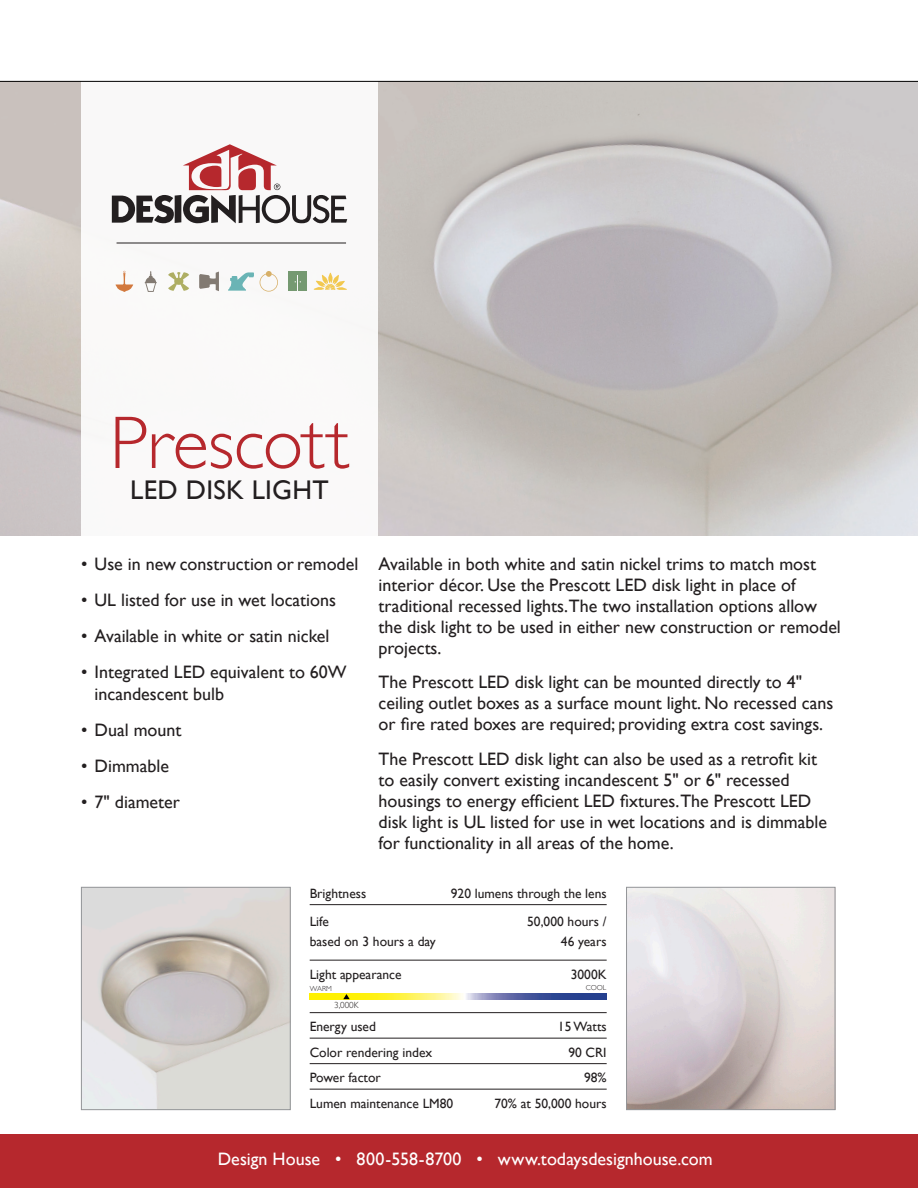
<style>
.page{position:relative;width:918px;height:1188px;background:#fff}
.page>*{position:absolute;margin:0;border:0;box-sizing:border-box;transform-origin:0 0}
.Header_Bottom_Text{font:300 75px "Gill Sans";letter-spacing:-.01em;color:#b6282d}
.t1{font:27px "Gill Sans";letter-spacing:.01em;color:#231f20}
.Paragraph_Style_3{font:18px/21px "Gill Sans";color:#231f20}
.t2{font:18px "Gill Sans";color:#fff}
.underlined_front_tab{font:13.5px "Gill Sans";color:#231f20}
.t3{font:300 9px "Gill Sans";color:#231f20}
.t4{font:300 7.35px "Gill Sans";color:#231f20}
</style>
<div class="page">
<img style="left:83px;top:889px;width:205px;height:219px">
<div style="left:81px;top:887px;width:209px;height:223px;border:1px solid #939598"></div>
<img style="left:628px;top:889px;width:205px;height:219px">
<div style="left:626px;top:887px;width:209px;height:223px;border:1px solid #939598"></div>
<svg style="left:310px;top:994px;width:296px;height:5px"></svg>
<svg style="left:343px;top:994px;width:7px;height:5px"></svg>
<div style="left:0;top:1134px;width:918px;height:54px;background:#b6282d"></div>
<svg style="left:112px;top:144px;width:235px;height:79px"></svg>
<hr style="left:117px;top:243px;width:229px;height:1px;background:#231f20">
<hr style="left:310px;top:904px;width:297px;height:1px;background:#231f20">
<hr style="left:310px;top:960px;width:297px;height:1px;background:#231f20">
<hr style="left:310px;top:1012px;width:297px;height:1px;background:#231f20">
<hr style="left:310px;top:1038px;width:297px;height:1px;background:#231f20">
<hr style="left:310px;top:1063px;width:297px;height:1px;background:#231f20">
<hr style="left:310px;top:1089px;width:297px;height:1px;background:#231f20">
<svg style="left:260px;top:271px;width:18px;height:21px"></svg>
<svg style="left:228px;top:272px;width:26px;height:19px"></svg>
<svg style="left:199px;top:272px;width:20px;height:19px"></svg>
<svg style="left:168px;top:272px;width:21px;height:19px"></svg>
<svg style="left:116px;top:271px;width:17px;height:21px"></svg>
<svg style="left:314px;top:273px;width:33px;height:17px"></svg>
<svg style="left:145px;top:271px;width:12px;height:21px"></svg>
<div style="left:289px;top:276px;width:8px;height:15px;background:#759971"></div>
<div style="left:298px;top:276px;width:9px;height:15px;background:#759971"></div>
<hr style="left:289px;top:271px;width:18px;height:4px;background:#759971">
<hr style="left:0;top:81px;width:918px;height:1px;background:#000">
<p class="Header_Bottom_Text" style="left:110px;top:384px;width:241px">Prescott</p>
<p class="t1" style="left:130px;top:474px;width:200px">LED DISK LIGHT</p>
<p class="Paragraph_Style_3" style="left:81px;top:553px;width:279px">• Use in new construction or remodel</p>
<p class="Paragraph_Style_3" style="left:81px;top:589px;width:257px">• UL listed for use in wet locations</p>
<p class="Paragraph_Style_3" style="left:81px;top:625px;width:250px">• Available in white or satin nickel</p>
<p class="Paragraph_Style_3" style="left:95px;top:660px;width:254px;line-height:22.5px;text-indent:-14px">• Integrated LED equivalent to 60W incandescent bulb</p>
<p class="Paragraph_Style_3" style="left:81px;top:720px;width:102px">• Dual mount</p>
<p class="Paragraph_Style_3" style="left:81px;top:756px;width:89px">• Dimmable</p>
<p class="Paragraph_Style_3" style="left:81px;top:792px;width:100px">• 7" diameter</p>
<p class="Paragraph_Style_3" style="left:379px;top:553px;width:464px">Available in both white and satin nickel trims to match most interior décor. Use the Prescott LED disk light in place of traditional recessed lights.The two installation options allow the disk light to be used in either new construction or remodel projects.</p>
<p class="Paragraph_Style_3" style="left:379px;top:672px;width:456px">The Prescott LED disk light can be mounted directly to 4" ceiling outlet boxes as a surface mount light. No recessed cans or fire rated boxes are required; providing extra cost savings.</p>
<p class="Paragraph_Style_3" style="left:379px;top:748px;width:450px">The Prescott LED disk light can also be used as a retrofit kit to easily convert existing incandescent 5" or 6" recessed housings to energy efficient LED fixtures.The Prescott LED disk light is UL listed for use in wet locations and is dimmable for functionality in all areas of the home.</p>
<p class="underlined_front_tab" style="left:310px;top:885px;width:58px">Brightness</p>
<p class="underlined_front_tab" style="left:451px;top:885px;width:157px">920 lumens through the lens</p>
<p class="underlined_front_tab" style="left:310px;top:914px;width:21px">Life</p>
<p class="underlined_front_tab" style="left:527px;top:914px;width:81px">50,000 hours /</p>
<p class="underlined_front_tab" style="left:310px;top:933px;width:128px">based on 3 hours a day</p>
<p class="underlined_front_tab" style="left:561px;top:933px;width:47px">46 years</p>
<p class="underlined_front_tab" style="left:310px;top:966px;width:93px">Light appearance</p>
<p class="underlined_front_tab" style="left:571px;top:966px;width:37px">3000K</p>
<p class="t4" style="left:310px;top:983px;width:23px">WARM</p>
<p class="t3" style="left:334px;top:998px;width:26px">3,000K</p>
<p class="t4" style="left:586px;top:982px;width:22px">COOL</p>
<p class="underlined_front_tab" style="left:310px;top:1019px;width:68px">Energy used</p>
<p class="underlined_front_tab" style="left:558px;top:1019px;width:50px">15 Watts</p>
<p class="underlined_front_tab" style="left:310px;top:1044px;width:124px">Color rendering index</p>
<p class="underlined_front_tab" style="left:568px;top:1044px;width:40px">90 CRI</p>
<p class="underlined_front_tab" style="left:310px;top:1070px;width:73px">Power factor</p>
<p class="underlined_front_tab" style="left:584px;top:1070px;width:24px">98%</p>
<p class="underlined_front_tab" style="left:310px;top:1095px;width:145px">Lumen maintenance LM80</p>
<p class="underlined_front_tab" style="left:494px;top:1095px;width:114px">70% at 50,000 hours</p>
<p class="t2" style="left:218px;top:1148px;width:497px">Design House • 800-558-8700 • www.todaysdesignhouse.com</p>
</div>
